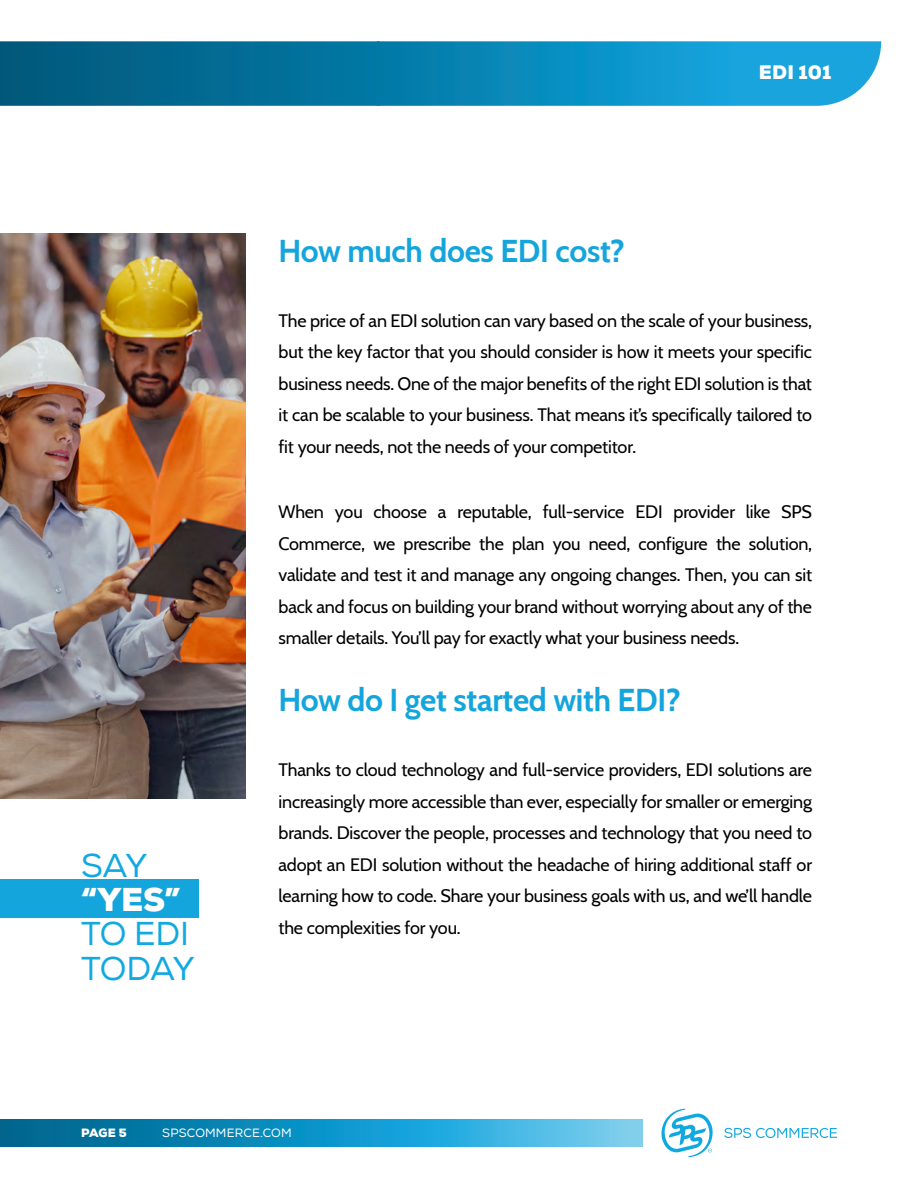
<style>
.page{position:relative;width:918px;height:1188px;background:#fff}
.page>*{position:absolute;margin:0;border:0;box-sizing:border-box;transform-origin:0 0}
.t1{font:33px/34.5px "Nexa";letter-spacing:-.03em;color:#12a9e1}
.t2{font:900 33px "Nexa";color:#fff}
.t3{font:700 31.5px "Cabin";letter-spacing:-.01em;color:#14a5dc}
.t4{font:900 19.5px "Nexa";letter-spacing:.005em;color:#fff}
.t5{font:18px/31.5px "Cabin";letter-spacing:-.01em;color:#000;text-align:justify}
.t6{font:12px "Nexa";letter-spacing:.015em;color:#fff}
.t7{font:900 12px "Nexa";color:#fff}
</style>
<div class="page">
<svg style="left:0;top:1119px;width:642px;height:28px;background:#2096c4"></svg>
<svg style="left:724px;top:1128px;width:113px;height:10px"></svg>
<svg style="left:661px;top:1109px;width:52px;height:48px"></svg>
<svg style="left:0;top:41px;width:881px;height:65px;background:#0e83b1"></svg>
<div style="left:0;top:879px;width:199px;height:39px;background:#14a5dc"></div>
<img style="left:0;top:233px;width:246px;height:566px">
<h2 class="t3" style="left:279px;top:226px;width:348px">How much does EDI cost?</h2>
<p class="t4" style="left:759px;top:60px;width:74px">EDI 101</p>
<p class="t5" style="left:279px;top:304px;width:535px">The price of an EDI solution can vary based on the scale of your business, but the key factor that you should consider is how it meets your specific business needs. One of the major benefits of the right EDI solution is that it can be scalable to your business. That means it’s specifically tailored to fit your needs, not the needs of your competitor.</p>
<h1 class="t1" style="left:81px;top:849px;width:68px">SAY</h1>
<h1 class="t2" style="left:81px;top:878px;width:101px">“YES”</h1>
<h1 class="t1" style="left:81px;top:918px;width:115px">TO EDI<br>TODAY</h1>
<p class="t5" style="left:279px;top:495px;width:535px">When you choose a reputable, full-service EDI provider like SPS Commerce, we prescribe the plan you need, configure the solution, validate and test it and manage any ongoing changes. Then, you can sit back and focus on building your brand without worrying about any of the smaller details. You’ll pay for exactly what your business needs.</p>
<h2 class="t3" style="left:279px;top:675px;width:404px">How do I get started with EDI?</h2>
<p class="t5" style="left:279px;top:753px;width:535px">Thanks to cloud technology and full-service providers, EDI solutions are increasingly more accessible than ever, especially for smaller or emerging brands. Discover the people, processes and technology that you need to adopt an EDI solution without the headache of hiring additional staff or learning how to code. Share your business goals with us, and we’ll handle the complexities for you.</p>
<p class="t7" style="left:81px;top:1125px;width:47px">PAGE 5</p>
<p class="t6" style="left:162px;top:1125px;width:131px">SPSCOMMERCE.COM</p>
</div>
